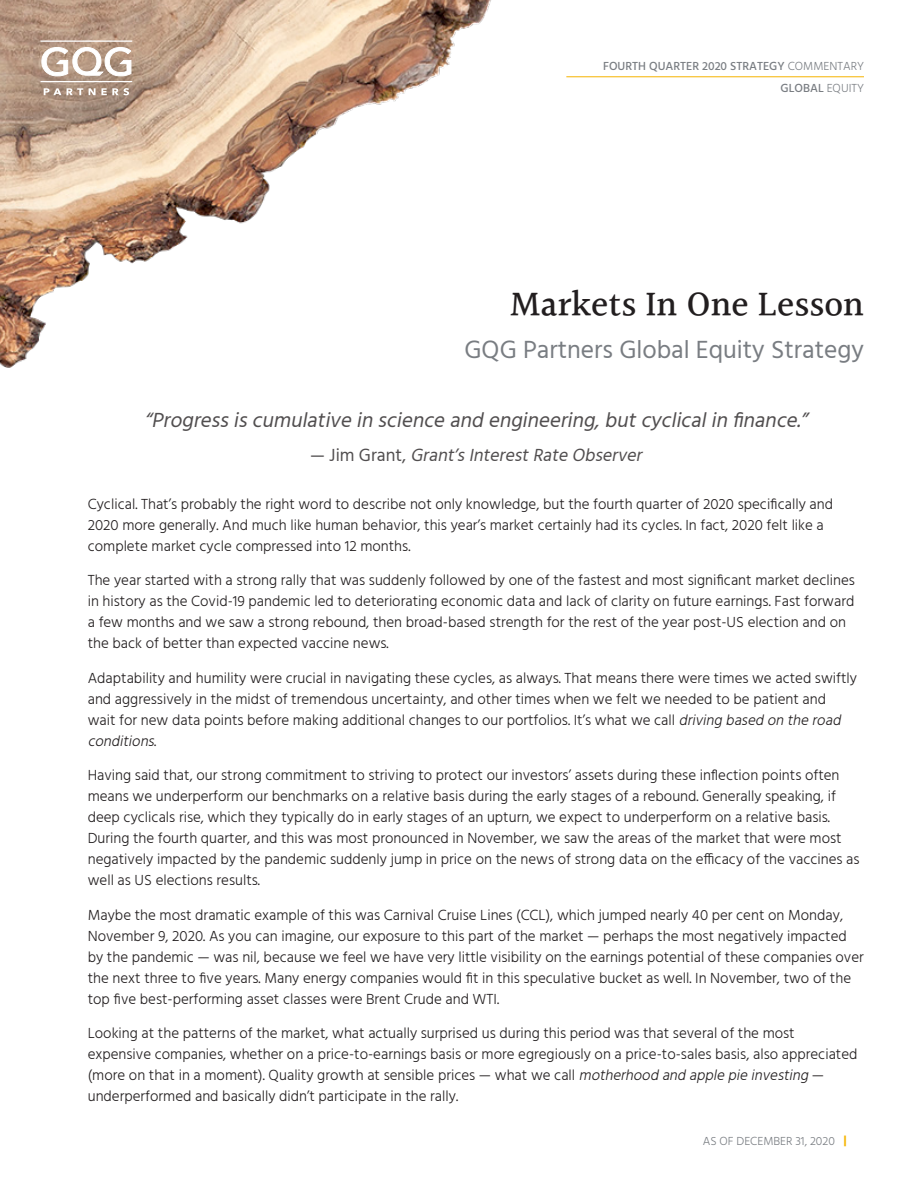
<style>
.page{position:relative;width:918px;height:1188px;background:#fff}
.page>*{position:absolute;margin:0;border:0;box-sizing:border-box;transform-origin:0 0}
.t1{font:500 36px "Halant";color:#221e1f}
.t2{font:25.5px "Hind";color:#797d82}
.t3{font:italic 21px "Hind";color:#514e4f}
.t4{font:italic 18px "Hind";color:#514e4f}
.t5{font:300 15px/21px "Hind";color:#221e1f}
.t6{font:500 12px/22.5px "Hind";color:#797d82;text-align:right}
.t7{font:300 12px "Hind";color:#797d82}
.s1{font-weight:300}
.s2{font-style:normal}
.s3{font-style:italic}
.s4{font-weight:700;color:#f6b400}
</style>
<div class="page">
<hr style="left:566px;top:76px;width:298px;height:1px;background:#f6b400">
<img style="left:0;top:0;width:491px;height:368px">
<svg style="left:42px;top:47px;width:89px;height:29px"></svg>
<hr style="left:40px;top:81px;width:92px;height:1px;background:#fff">
<hr style="left:40px;top:40px;width:92px;height:2px;background:#fff">
<svg style="left:44px;top:88px;width:39px;height:7px"></svg>
<svg style="left:89px;top:88px;width:40px;height:7px"></svg>
<p class="t6" style="left:603px;top:55px;width:262px">FOURTH QUARTER 2020 STRATEGY <span class="s1">COMMENTARY<br></span>GLOBAL <span class="s1">EQUITY</span></p>
<h1 class="t1" style="left:510px;top:280px;width:355px">Markets In One Lesson</h1>
<h2 class="t2" style="left:465px;top:332px;width:401px">GQG Partners Global Equity Strategy</h2>
<h3 class="t3" style="left:145px;top:406px;width:669px">“Progressiscumulative in science and engineering,butcyclicalin finance.”</h3>
<p class="t4" style="left:310px;top:443px;width:338px"><span class="s2">— J i m G r a n t,</span> Grant’sInterestRate Observer</p>
<p class="t5" style="left:88px;top:494px;width:747px">Cyclical. That’s probably the right word to describe not only knowledge, but the fourth quarter of 2020 specifically and<br>2020 more generally. And much like human behavior, this year’s market certainly had its cycles. In fact, 2020 felt like a complete market cycle compressed into 12 months.</p>
<p class="t5" style="left:88px;top:571px;width:769px">The year started with a strong rally that was suddenly followed by one of the fastest and most significant market declines in history as the Covid-19 pandemic led to deteriorating economic data and lack of clarity on future earnings. Fast forward a few months and we saw a strong rebound, then broad-based strength for the rest of the year post-US election and on the back of better than expected vaccine news.</p>
<p class="t5" style="left:88px;top:668px;width:771px">Adaptability and humility were crucial in navigating these cycles, as always. That means there were times we acted swiftly and aggressively in the midst of tremendous uncertainty, and other times when we felt we needed to be patient and wait for new data points before making additional changes to our portfolios. It’s what we call <span class="s3">driving based on the road conditions</span>.</p>
<p class="t5" style="left:88px;top:766px;width:773px">Having said that, our strong commitment to striving to protect our investors’ assets during these inflection points often means we underperform our benchmarks on a relative basis during the early stages of a rebound. Generally speaking, if deep cyclicals rise, which they typically do in early stages of an upturn, we expect to underperform on a relative basis.<br>During the fourth quarter, and this was most pronounced in November, we saw the areas of the market that were most negatively impacted by the pandemic suddenly jump in price on the news of strong data on the efficacy of the vaccines as well as US elections results.</p>
<p class="t5" style="left:88px;top:905px;width:778px">Maybe the most dramatic example of this was Carnival Cruise Lines (CCL), which jumped nearly 40 per cent on Monday, November 9, 2020. As you can imagine, our exposure to this part of the market — perhaps the most negatively impacted by the pandemic — was nil, because we feel we have very little visibility on the earnings potential of these companies over the next three to five years. Many energy companies would fit in this speculative bucket as well. In November, two of the top five best-performing asset classes were Brent Crude and WTI.</p>
<p class="t5" style="left:88px;top:1024px;width:771px">Looking at the patterns of the market, what actually surprised us during this period was that several of the most expensive companies, whether on a price-to-earnings basis or more egregiously on a price-to-sales basis, also appreciated (more on that in a moment). Quality growth at sensible prices — what we call <span class="s3">motherhood and apple pie investing</span> — underperformed and basically didn’t participate in the rally.</p>
<p class="t7" style="left:703px;top:1133px;width:146px">AS OF DECEMBER 31, 2020 <span class="s4">|</span></p>
</div>
